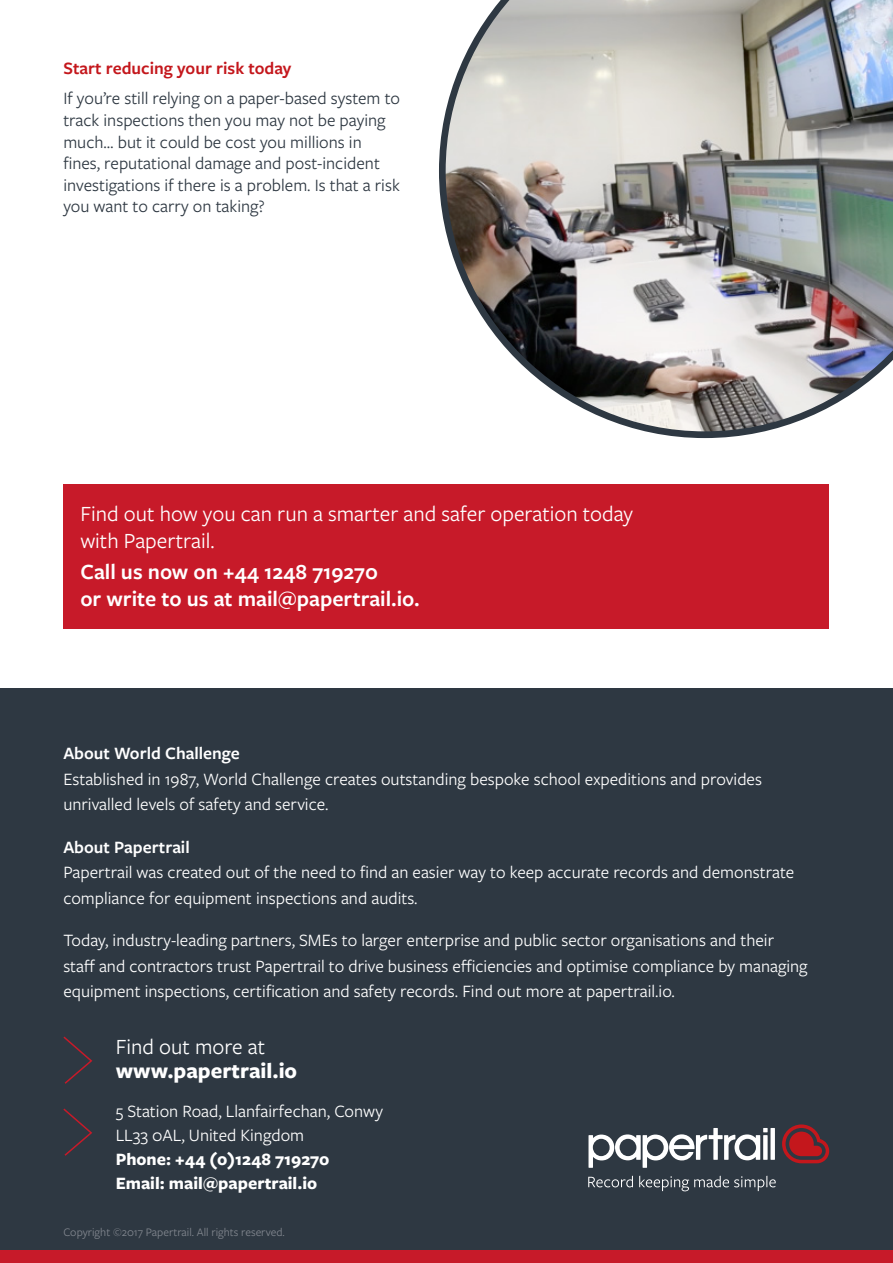
<style>
.page{position:relative;width:893px;height:1263px;background:#fff}
.page>*{position:absolute;margin:0;border:0;box-sizing:border-box;transform-origin:0 0}
.t1{font:22.5px/27px "Freight Sans Pro";color:#fff}
.t2{font:600 22.5px/27px "Freight Sans Pro";color:#fff}
.t3{font:700 22.5px "Freight Sans Pro";color:#fff}
.t4{font:18px/25.5px "Freight Sans Pro";color:#fff}
.Body{font:18px/21.6px "Freight Sans Pro";color:#2e3842}
.t5{font:700 18px "Freight Sans Pro";color:#fff}
.t6{font:600 18px "Freight Sans Pro";color:#c4171c}
.t7{font:600 18px "Freight Sans Pro";color:#fff}
.t8{font:12px "Freight Sans Pro";color:#82878f}
.s1{font-weight:600}
</style>
<div class="page">
<div style="left:0;top:689px;width:893px;height:574px;background:#2e3842"></div>
<svg style="left:588px;top:1128px;width:180px;height:40px"></svg>
<div style="left:763px;top:1135px;width:5px;height:25px;background:#fff"></div>
<div style="left:770px;top:1128px;width:5px;height:32px;background:#fff"></div>
<svg style="left:782px;top:1124px;width:47px;height:39px"></svg>
<svg style="left:588px;top:1176px;width:45px;height:11px"></svg>
<svg style="left:639px;top:1176px;width:137px;height:15px"></svg>
<div style="left:0;top:1250px;width:893px;height:13px;background:#c71a29"></div>
<svg style="left:63px;top:1108px;width:30px;height:48px"></svg>
<svg style="left:63px;top:1036px;width:30px;height:48px"></svg>
<div style="left:63px;top:484px;width:766px;height:144px;background:#c71a29"></div>
<img style="left:439px;top:0;width:454px;height:438px">
<p class="t6" style="left:63px;top:56px;width:230px">Start reducing your risk today</p>
<p class="Body" style="left:63px;top:87px;width:338px">If you’re still relying on a paper-based system to track inspections then you may not be paying much… but it could be cost you millions in fines, reputational damage and post-incident investigations if there is a problem. Is that a risk you want to carry on taking?</p>
<p class="t1" style="left:80px;top:499px;width:554px">Find out how you can run a smarter and safer operation today with Papertrail.</p>
<p class="t2" style="left:80px;top:558px;width:341px">Call us now on +44 1248 719270<br>or write to us at mail@papertrail.io.</p>
<p class="t7" style="left:63px;top:741px;width:178px">About World Challenge</p>
<p class="t4" style="left:63px;top:765px;width:700px">Established in 1987, World Challenge creates outstanding bespoke school expeditions and provides unrivalled levels of safety and service.</p>
<p class="t4" style="left:63px;top:833px;width:732px"><span class="s1">About Papertrail<br></span>Papertrail was created out of the need to find an easier way to keep accurate records and demonstrate compliance for equipment inspections and audits.</p>
<p class="t4" style="left:63px;top:927px;width:746px">Today, industry-leading partners, SMEs to larger enterprise and public sector organisations and their staff and contractors trust Papertrail to drive business efficiencies and optimise compliance by managing equipment inspections, certification and safety records. Find out more at papertrail.io.</p>
<p class="t1" style="left:116px;top:1032px;width:151px">Find out more at</p>
<p class="t3" style="left:116px;top:1055px;width:183px">www.papertrail.io</p>
<p class="t4" style="left:116px;top:1098px;width:269px;line-height:24px">5 Station Road, Llanfairfechan, Conwy<br>LL33 0AL, United Kingdom</p>
<p class="t5" style="left:116px;top:1146px;width:215px">Phone: +44 (0)1248 719270</p>
<p class="t5" style="left:116px;top:1170px;width:203px">Email: mail@papertrail.io</p>
<p class="t8" style="left:63px;top:1224px;width:223px">Copyright ©2017 Papertrail. All rights reserved.</p>
</div>
